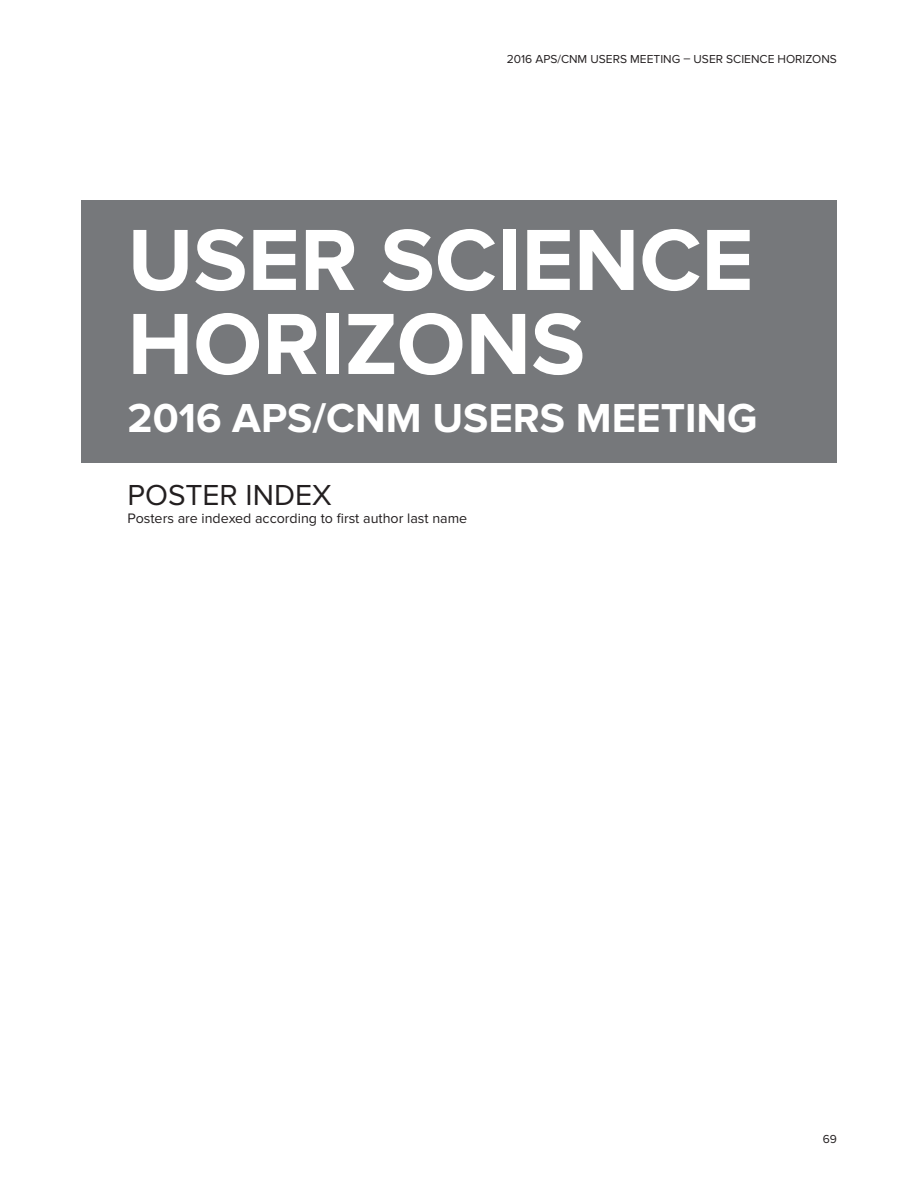
<style>
.page{position:relative;width:918px;height:1188px;background:#fff}
.page>*{position:absolute;margin:0;border:0;box-sizing:border-box;transform-origin:0 0}
.t1{font:700 90px/84px "Proxima Nova";color:#fff}
.t2{font:700 42px "Proxima Nova";color:#fff}
.divider{font:30px "Proxima Nova";color:#231f20}
.body_content{font:14.25px "Proxima Nova";color:#231f20}
.t3{font:12px "Proxima Nova";color:#231f20}
</style>
<div class="page">
<div style="left:81px;top:201px;width:756px;height:262px;background:#76787b"></div>
<p class="t3" style="left:507px;top:53px;width:332px">2016 APS/CNM USERS MEETING – USER SCIENCE HORIZONS</p>
<h1 class="t1" style="left:128px;top:223px;width:628px">USER SCIENCE<br>HORIZONS</h1>
<h2 class="t2" style="left:128px;top:394px;width:631px">2016 APS/CNM USERS MEETING</h2>
<p class="divider" style="left:128px;top:478px;width:206px">POSTER INDEX</p>
<p class="body_content" style="left:128px;top:510px;width:341px">Posters are indexed according to first author last name</p>
<p class="t3" style="left:823px;top:1133px;width:16px">69</p>
</div>
